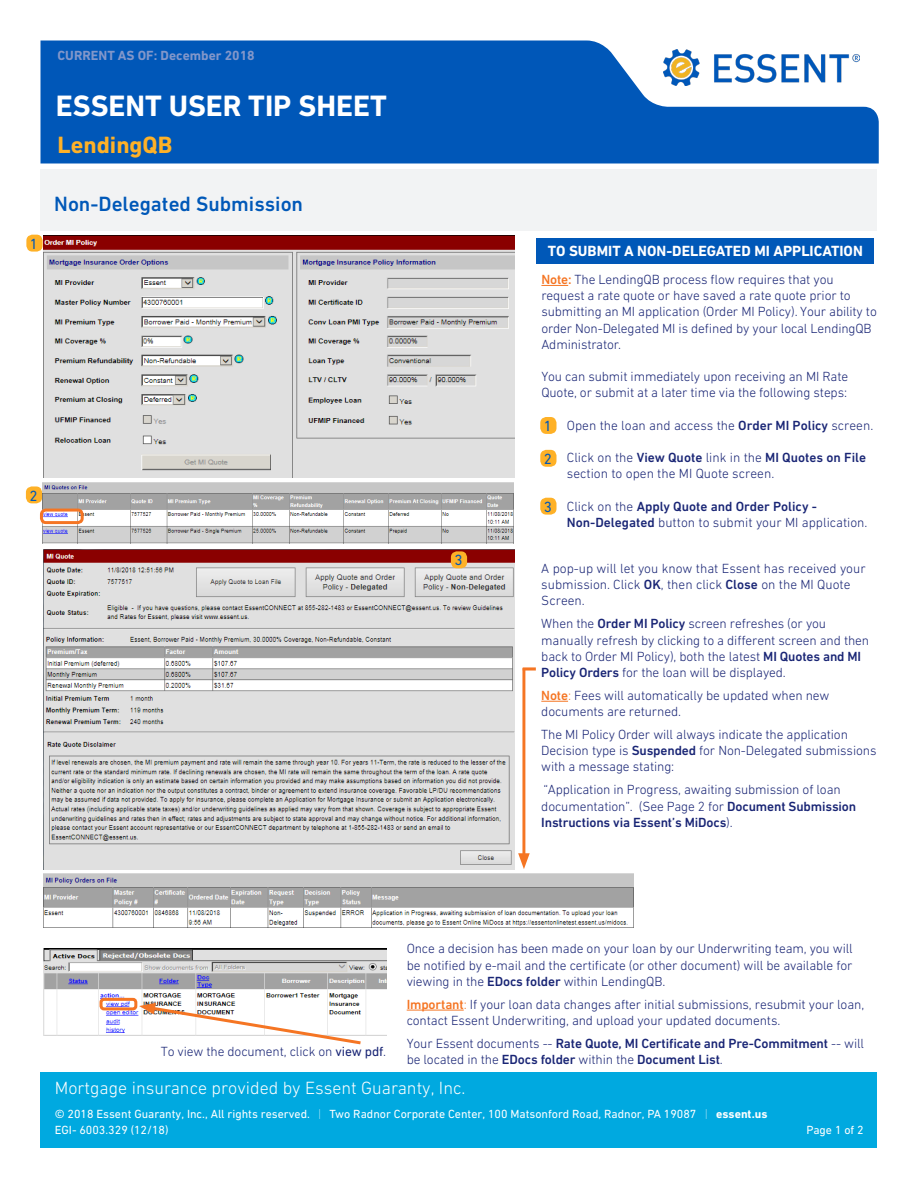
<style>
.page{position:relative;width:918px;height:1188px;background:#fff}
.page>*{position:absolute;margin:0;border:0;box-sizing:border-box;transform-origin:0 0}
.t1{font:700 30px "DIN Next W1 G";color:#fff}
.t2{font:700 24px "DIN Next W1 G";color:#feb127}
.t3{font:500 21px "DIN Next W1 G";color:#0058b8}
.t4{font:300 18px "DIN Next W1 G";color:#fff}
.t5{font:700 15px "DIN Next W1 G";color:#fff}
.t6{font:15px "DIN Next W1 G";color:#0058b8}
.t7{font:300 13.5px/16.2px "DIN Next W1 G";letter-spacing:-.01em;color:#192575}
.t8{font:500 13.5px/16.2px "DIN Next W1 G";letter-spacing:-.01em;color:#192575}
.t9{font:700 13.5px "DIN Next W1 G";color:#8297ca}
.t10{font:12px/16.5px "DIN Next W1 G";color:#fff}
.s1{font-weight:500;color:#f57523}
.s2{font-weight:500}
.s3{color:#f57523}
.s4{font-weight:400}
.s5{font-weight:300}
.s6{font-weight:200}
.s7{font-weight:700}
</style>
<div class="page">
<div style="left:40px;top:1072px;width:838px;height:76px;background:#00a9e0"></div>
<svg style="left:40px;top:40px;width:839px;height:124px;background:#1c69bf"></svg>
<img style="left:664px;top:50px;width:196px;height:36px">
<div style="left:40px;top:170px;width:837px;height:61px;background:#f2f3f4"></div>
<img style="left:44px;top:874px;width:589px;height:54px">
<svg style="left:541px;top:285px;width:27px;height:1px"></svg>
<svg style="left:541px;top:701px;width:27px;height:1px"></svg>
<hr style="left:407px;top:1010px;width:57px;height:1px;background:#f57523">
<svg style="left:523px;top:667px;width:13px;height:4px"></svg>
<hr style="left:522px;top:668px;width:3px;height:191px;background:#f57523">
<svg style="left:518px;top:853px;width:12px;height:16px"></svg>
<div style="left:536px;top:238px;width:338px;height:26px;background:#0058b8"></div>
<img style="left:43px;top:235px;width:471px;height:243px">
<div style="left:540px;top:417px;width:17px;height:17px;background:#feb127;border-radius:6px"></div>
<div style="left:26px;top:235px;width:17px;height:17px;background:#feb127;border-radius:6px"></div>
<div style="left:540px;top:450px;width:17px;height:17px;background:#feb127;border-radius:6px"></div>
<div style="left:540px;top:498px;width:17px;height:17px;background:#feb127;border-radius:6px"></div>
<div style="left:26px;top:486px;width:16px;height:17px;background:#feb127;border-radius:6px"></div>
<img style="left:44px;top:948px;width:342px;height:88px">
<div style="left:100px;top:998px;width:37px;height:12px;border:3px solid #f57523;border-radius:3px"></div>
<svg style="left:139px;top:1003px;width:225px;height:42px"></svg>
<img style="left:43px;top:550px;width:471px;height:319px">
<div style="left:451px;top:551px;width:16px;height:17px;background:#feb127;border-radius:6px"></div>
<img style="left:43px;top:482px;width:471px;height:62px">
<div style="left:40px;top:509px;width:44px;height:15px;border:3px solid #f57523;border-radius:4px"></div>
<p class="t6" style="left:30px;top:235px;width:10px">1</p>
<p class="t9" style="left:58px;top:47px;width:199px">CURRENT AS OF: December 2018</p>
<h1 class="t1" style="left:56px;top:88px;width:332px">ESSENT USER TIP SHEET</h1>
<h2 class="t2" style="left:58px;top:131px;width:116px">LendingQB</h2>
<h3 class="t3" style="left:54px;top:192px;width:250px">Non-Delegated Submission</h3>
<p class="t6" style="left:29px;top:487px;width:10px">2</p>
<p class="t6" style="left:454px;top:552px;width:10px">3</p>
<p class="t5" style="left:548px;top:242px;width:317px">TO SUBMIT A NON-DELEGATED MI APPLICATION</p>
<p class="t7" style="left:541px;top:271px;width:337px"><span class="s1">Note:</span> The LendingQB process flow requires that you request a rate quote or have saved a rate quote prior to submitting an MI application (Order MI Policy). Your ability to order Non-Delegated MI is defined by your local LendingQB Administrator.</p>
<p class="t7" style="left:541px;top:368px;width:308px">You can submit immediately upon receiving an MI Rate<br>Quote, or submit at a later time via the following steps:</p>
<p class="t7" style="left:567px;top:417px;width:308px">Open the loan and access the <span class="s2">Order MI Policy</span> screen.</p>
<p class="t7" style="left:567px;top:449px;width:301px">Click on the <span class="s2">View Quote</span> link in the <span class="s2">MI Quotes on File </span>section to open the MI Quote screen.</p>
<p class="t7" style="left:567px;top:498px;width:302px">Click on the <span class="s2">Apply Quote and Order Policy -<br>Non-Delegated</span> button to submit your MI application.</p>
<p class="t7" style="left:541px;top:560px;width:326px">A pop-up will let you know that Essent has received your submission. Click <span class="s2">OK</span>, then click <span class="s2">Close</span> on the MI Quote<br>Screen.</p>
<p class="t7" style="left:541px;top:616px;width:329px">When the <span class="s2">Order MI Policy</span> screen refreshes (or you manually refresh by clicking to a different screen and then back to Order MI Policy), both the latest <span class="s2">MI Quotes and MI Policy Orders</span> for the loan will be displayed.</p>
<p class="t7" style="left:541px;top:687px;width:290px"><span class="s1">Note</span><span class="s3">:</span> Fees will automatically be updated when new documents are returned.</p>
<p class="t7" style="left:541px;top:726px;width:337px">The MI Policy Order will always indicate the application<br>Decision type is <span class="s2">Suspended</span> for Non-Delegated submissions with a message stating:</p>
<p class="t7" style="left:541px;top:782px;width:316px">“Application in Progress, awaiting submission of loan documentation”. (See Page 2 for <span class="s2">Document Submission<br>Instructions via Essent’s MiDocs</span>).</p>
<p class="t6" style="left:544px;top:417px;width:10px">1</p>
<p class="t6" style="left:544px;top:450px;width:10px">2</p>
<p class="t6" style="left:544px;top:498px;width:10px">3</p>
<p class="t7" style="left:161px;top:1043px;width:227px">To view the document, click on <span class="s4">view pdf</span>.</p>
<p class="t7" style="left:407px;top:941px;width:448px;text-align:justify">Once a decision has been made on your loan by our Underwriting team, you will be notified by e-mail and the certificate (or other document) will be available for viewing in the <span class="s2">EDocs folder</span> within LendingQB.</p>
<p class="t7" style="left:407px;top:996px;width:459px"><span class="s1">Important</span><span class="s3">:</span> If your loan data changes after initial submissions, resubmit your loan, contact Essent Underwriting, and upload your updated documents.</p>
<p class="t8" style="left:407px;top:1035px;width:459px"><span class="s5">Your Essent documents --</span> Rate Quote, MI Certificate and Pre-Commitment <span class="s5">-- will be located in the</span> EDocs folder <span class="s5">within the</span> Document List<span class="s5">.</span></p>
<h3 class="t4" style="left:55px;top:1078px;width:412px">Mortgage insurance provided by Essent Guaranty, Inc.</h3>
<p class="t10" style="left:55px;top:1105px;width:714px">© 2018 Essent Guaranty, Inc., All rights reserved. <span class="s6">|</span> Two Radnor Corporate Center, 100 Matsonford Road, Radnor, PA 19087 <span class="s6">|</span> <span class="s7">essent.us<br></span>EGI- 6003.329 (12/18)</p>
<p class="t10" style="left:807px;top:1122px;width:59px">Page 1 of 2</p>
</div>
